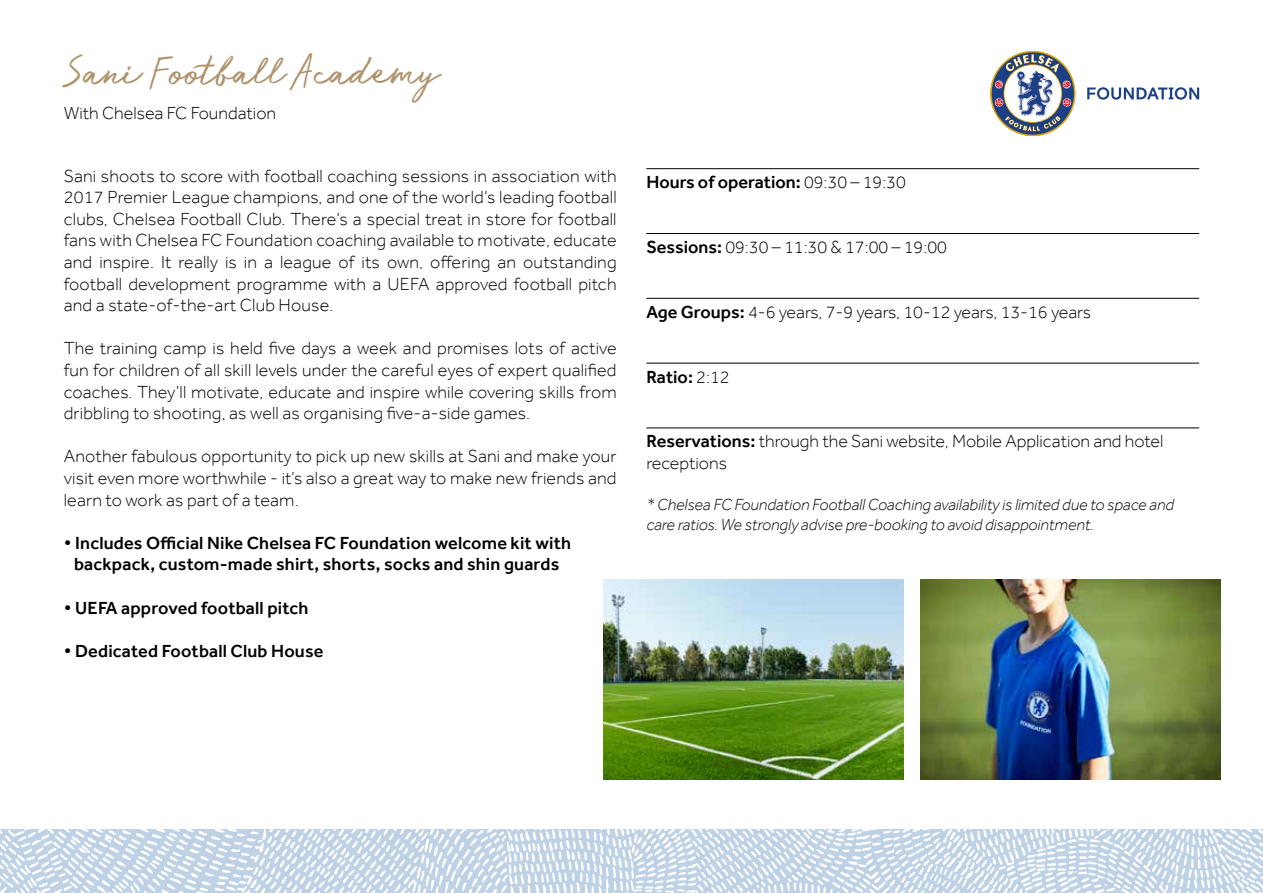
<style>
.page{position:relative;width:1263px;height:893px;background:#fff}
.page>*{position:absolute;margin:0;border:0;box-sizing:border-box;transform-origin:0 0}
.t1{font:42px "Run Wild";color:#ae936c}
.t2{font:300 18px/21.6px "Effra";color:#000;text-align:justify}
.t3{font:500 18px/21.6px "Effra";letter-spacing:.01em;color:#000;text-align:center}
.t4{font:italic 300 16.5px/19.8px "Effra";color:#000}
.s1{font-weight:300}
.s2{font-weight:500}
</style>
<div class="page">
<img style="left:0;top:829px;width:1263px;height:64px">
<hr style="left:646px;top:168px;width:553px;height:1px;background:#000">
<hr style="left:646px;top:233px;width:553px;height:1px;background:#000">
<hr style="left:646px;top:298px;width:553px;height:1px;background:#000">
<hr style="left:646px;top:363px;width:553px;height:1px;background:#000">
<hr style="left:646px;top:428px;width:553px;height:1px;background:#000">
<img style="left:604px;top:580px;width:299px;height:200px">
<img style="left:921px;top:580px;width:299px;height:200px">
<svg style="left:1087px;top:87px;width:112px;height:13px"></svg>
<svg style="left:990px;top:51px;width:85px;height:85px"></svg>
<svg style="left:992px;top:52px;width:82px;height:83px"></svg>
<svg style="left:993px;top:54px;width:79px;height:77px"></svg>
<h1 class="t1" style="left:64px;top:49px;width:375px">Sani Football Academy</h1>
<p class="t2" style="left:64px;top:102px;width:214px">With Chelsea FC Foundation</p>
<p class="t2" style="left:64px;top:165px;width:554px">Sani shoots to score with football coaching sessions in association with 2017 Premier League champions, and one of the world’s leading football clubs, Chelsea Football Club. There’s a special treat in store for football fans with Chelsea FC Foundation coaching available to motivate, educate and inspire. It really is in a league of its own, offering an outstanding football development programme with a UEFA approved football pitch and a state-of-the-art Club House.</p>
<p class="t2" style="left:64px;top:337px;width:554px">The training camp is held five days a week and promises lots of active fun for children of all skill levels under the careful eyes of expert qualified coaches. They’ll motivate, educate and inspire while covering skills from dribbling to shooting, as well as organising five-a-side games.</p>
<p class="t2" style="left:64px;top:445px;width:554px">Another fabulous opportunity to pick up new skills at Sani and make your visit even more worthwhile - it’s also a great way to make new friends and learn to work as part of a team.</p>
<p class="t3" style="left:64px;top:532px;width:509px">• Includes Official Nike Chelsea FC Foundation welcome kit with backpack, custom-made shirt, shorts, socks and shin guards</p>
<p class="t3" style="left:64px;top:597px;width:246px">• UEFA approved football pitch</p>
<p class="t3" style="left:64px;top:640px;width:261px">• Dedicated Football Club House</p>
<p class="t3" style="left:646px;top:171px;width:261px">Hours of operation: <span class="s1">09:30 – 19:30</span></p>
<p class="t2" style="left:646px;top:236px;width:302px"><span class="s2">Sessions:</span> 09:30 – 11:30 &amp; 17:00 – 19:00</p>
<p class="t2" style="left:646px;top:301px;width:446px"><span class="s2">Age Groups:</span> 4-6 years, 7-9 years, 10-12 years, 13-16 years</p>
<p class="t3" style="left:646px;top:366px;width:85px">Ratio: <span class="s1">2:12</span></p>
<p class="t2" style="left:646px;top:431px;width:518px"><span class="s2">Reservations:</span> through the Sani website, Mobile Application and hotel receptions</p>
<p class="t4" style="left:646px;top:495px;width:529px">* Chelsea FC Foundation Football Coaching availability is limited due to space and care ratios. We strongly advise pre-booking to avoid disappointment.</p>
</div>
